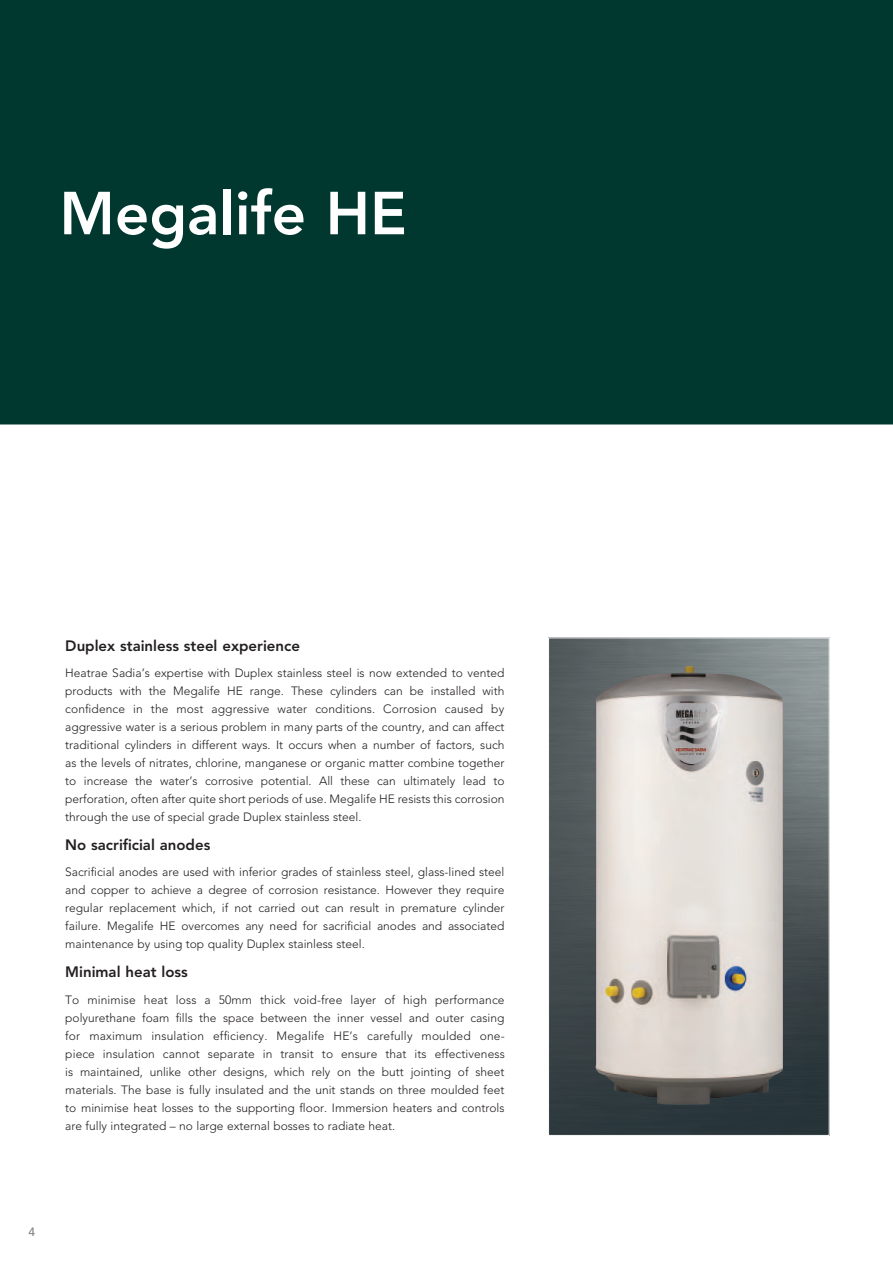
<style>
.page{position:relative;width:893px;height:1263px;background:#fff}
.page>*{position:absolute;margin:0;border:0;box-sizing:border-box;transform-origin:0 0}
.HS_Front_Page_headli{font:800 60px "Avenir";color:#fff}
.HS_Body_Sub_heads_Av{font:800 15px "Avenir";color:#231f20}
.HS_Justified_body_co{font:300 12px/18px "Avenir";color:#231f20;text-align:justify}
.t1{font:500 12px "Avenir";color:#808285}
</style>
<div class="page">
<div style="left:0;top:0;width:893px;height:425px;background:#00372f"></div>
<hr style="left:0;top:424px;width:893px;height:2px;background:#fff">
<img style="left:550px;top:639px;width:278px;height:495px">
<div style="left:548px;top:637px;width:282px;height:499px;border:1px solid #fff"></div>
<img style="left:595px;top:666px;width:188px;height:439px">
<p class="HS_Front_Page_headli" style="left:59px;top:178px;width:349px">Megalife HE</p>
<p class="HS_Body_Sub_heads_Av" style="left:65px;top:637px;width:236px">Duplex stainless steel experience</p>
<p class="HS_Justified_body_co" style="left:65px;top:664px;width:441px">Heatrae Sadia’s expertise with Duplex stainless steel is now extended to vented products with the Megalife HE range. These cylinders can be installed with confidence in the most aggressive water conditions. Corrosion caused by aggressive water is a serious problem in many parts of the country, and can affect traditional cylinders in different ways. It occurs when a number of factors, such as the levels of nitrates, chlorine, manganese or organic matter combine together to increase the water’s corrosive potential. All these can ultimately lead to perforation, often after quite short periods of use. Megalife HE resists this corrosion through the use of special grade Duplex stainless steel.</p>
<p class="HS_Body_Sub_heads_Av" style="left:65px;top:836px;width:147px">No sacrificial anodes</p>
<p class="HS_Justified_body_co" style="left:65px;top:863px;width:441px">Sacrificial anodes are used with inferior grades of stainless steel, glass-lined steel and copper to achieve a degree of corrosion resistance. However they require regular replacement which, if not carried out can result in premature cylinder failure. Megalife HE overcomes any need for sacrificial anodes and associated maintenance by using top quality Duplex stainless steel.</p>
<p class="HS_Body_Sub_heads_Av" style="left:65px;top:963px;width:124px">Minimal heat loss</p>
<p class="HS_Justified_body_co" style="left:65px;top:990px;width:441px">To minimise heat loss a 50mm thick void-free layer of high performance polyurethane foam fills the space between the inner vessel and outer casing for maximum insulation efficiency. Megalife HE’s carefully moulded one&shy;piece insulation cannot separate in transit to ensure that its effectiveness is maintained, unlike other designs, which rely on the butt jointing of sheet materials. The base is fully insulated and the unit stands on three moulded feet to minimise heat losses to the supporting floor. Immersion heaters and controls are fully integrated – no large external bosses to radiate heat.</p>
<p class="t1" style="left:29px;top:1224px;width:8px">4</p>
</div>
